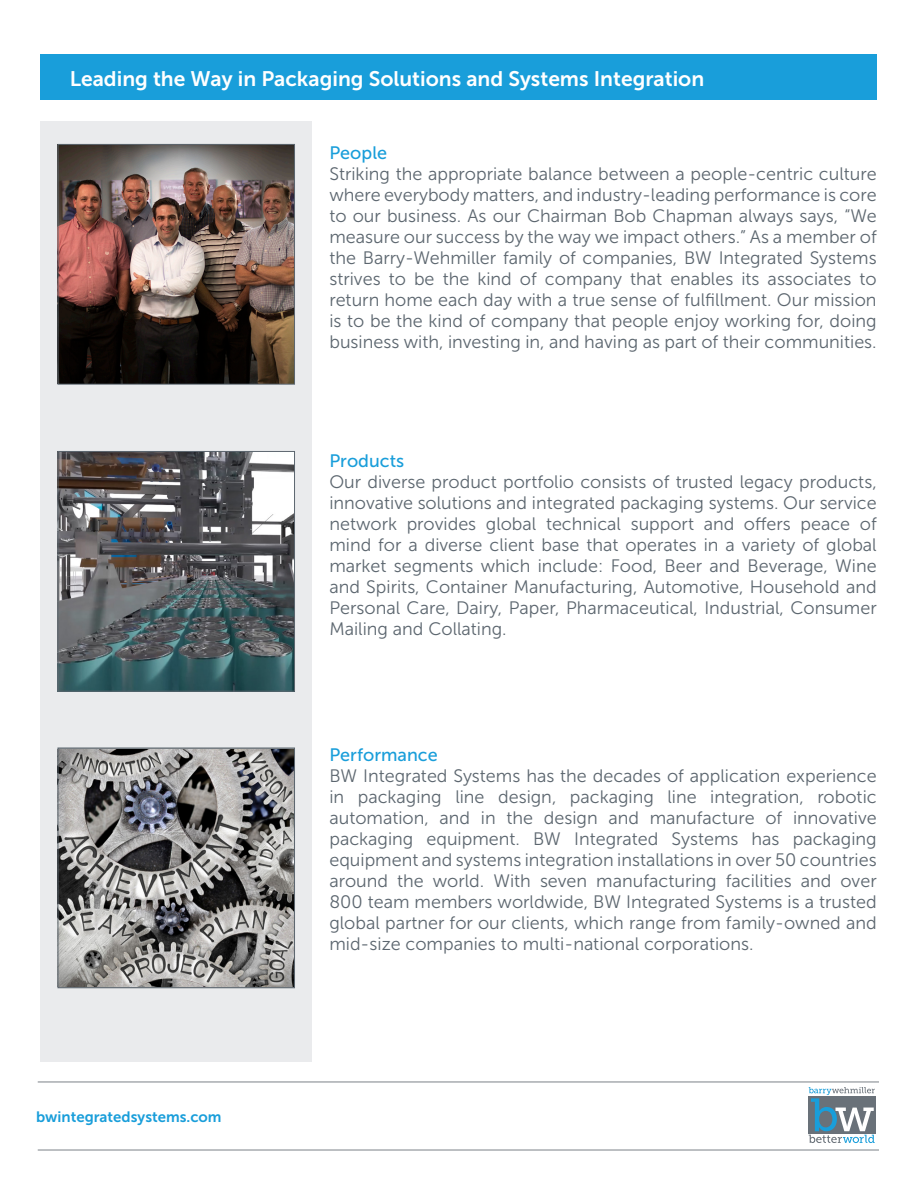
<style>
.page{position:relative;width:918px;height:1188px;background:#fff}
.page>*{position:absolute;margin:0;border:0;box-sizing:border-box;transform-origin:0 0}
.Page_2_Heading{font:21px "Museo Sans 700";color:#fff}
.Page_2_Subhead{font:18px/21px "Museo Sans 300";color:#5c666f;text-align:justify}
.Page_2_Body{font:18px/21px "Museo Sans 300";color:#5c666f;text-align:justify}
.Page_2_Subhead-2{font:18px "Museo Sans 500";color:#199eda}
.Page_2_Body-2{font:18px "Museo Sans 500";color:#199eda}
.Footer__Website{font:15px "Museo Sans 700";color:#199eda}
</style>
<div class="page">
<div style="left:40px;top:54px;width:837px;height:45px;background:#199eda"></div>
<div style="left:40px;top:122px;width:272px;height:940px;background:#eaebed"></div>
<hr style="left:38px;top:1150px;width:841px;height:1px;background:#7b8187">
<hr style="left:38px;top:1082px;width:841px;height:1px;background:#7b8187">
<svg style="left:809px;top:1087px;width:66px;height:56px"></svg>
<img style="left:60px;top:453px;width:233px;height:236px">
<div style="left:58px;top:451px;width:237px;height:240px;border:1px solid #5c666f"></div>
<img style="left:60px;top:146px;width:233px;height:236px">
<div style="left:58px;top:144px;width:237px;height:240px;border:1px solid #5c666f"></div>
<img style="left:60px;top:750px;width:233px;height:236px">
<div style="left:58px;top:748px;width:237px;height:240px;border:1px solid #5c666f"></div>
<p class="Page_2_Heading" style="left:70px;top:67px;width:636px">Leading the Way in Packaging Solutions and Systems Integration</p>
<p class="Page_2_Body-2" style="left:329px;top:143px;width:59px">People</p>
<p class="Page_2_Body" style="left:329px;top:163px;width:549px">Striking the appropriate balance between a people-centric culture where everybody matters, and industry-leading performance is core to our business. As our Chairman Bob Chapman always says, “We measure our success by the way we impact others.” As a member of the Barry-Wehmiller family of companies, BW Integrated Systems strives to be the kind of company that enables its associates to return home each day with a true sense of fulfillment. Our mission is to be the kind of company that people enjoy working for, doing business with, investing in, and having as part of their communities.</p>
<p class="Page_2_Subhead-2" style="left:329px;top:450px;width:76px">Products</p>
<p class="Page_2_Subhead" style="left:329px;top:471px;width:549px">Our diverse product portfolio consists of trusted legacy products, innovative solutions and integrated packaging systems. Our service network provides global technical support and offers peace of mind for a diverse client base that operates in a variety of global market segments which include: Food, Beer and Beverage, Wine and Spirits, Container Manufacturing, Automotive, Household and Personal Care, Dairy, Paper, Pharmaceutical, Industrial, Consumer Mailing and Collating.</p>
<p class="Footer__Website" style="left:36px;top:1108px;width:187px">bwintegratedsystems.com</p>
<p class="Page_2_Subhead-2" style="left:329px;top:744px;width:110px">Performance</p>
<p class="Page_2_Subhead" style="left:329px;top:765px;width:549px">BW Integrated Systems has the decades of application experience in packaging line design, packaging line integration, robotic automation, and in the design and manufacture of innovative packaging equipment. BW Integrated Systems has packaging equipment and systems integration installations in over 50 countries around the world. With seven manufacturing facilities and over 800 team members worldwide, BW Integrated Systems is a trusted global partner for our clients, which range from family-owned and mid-size companies to multi-national corporations.</p>
</div>
